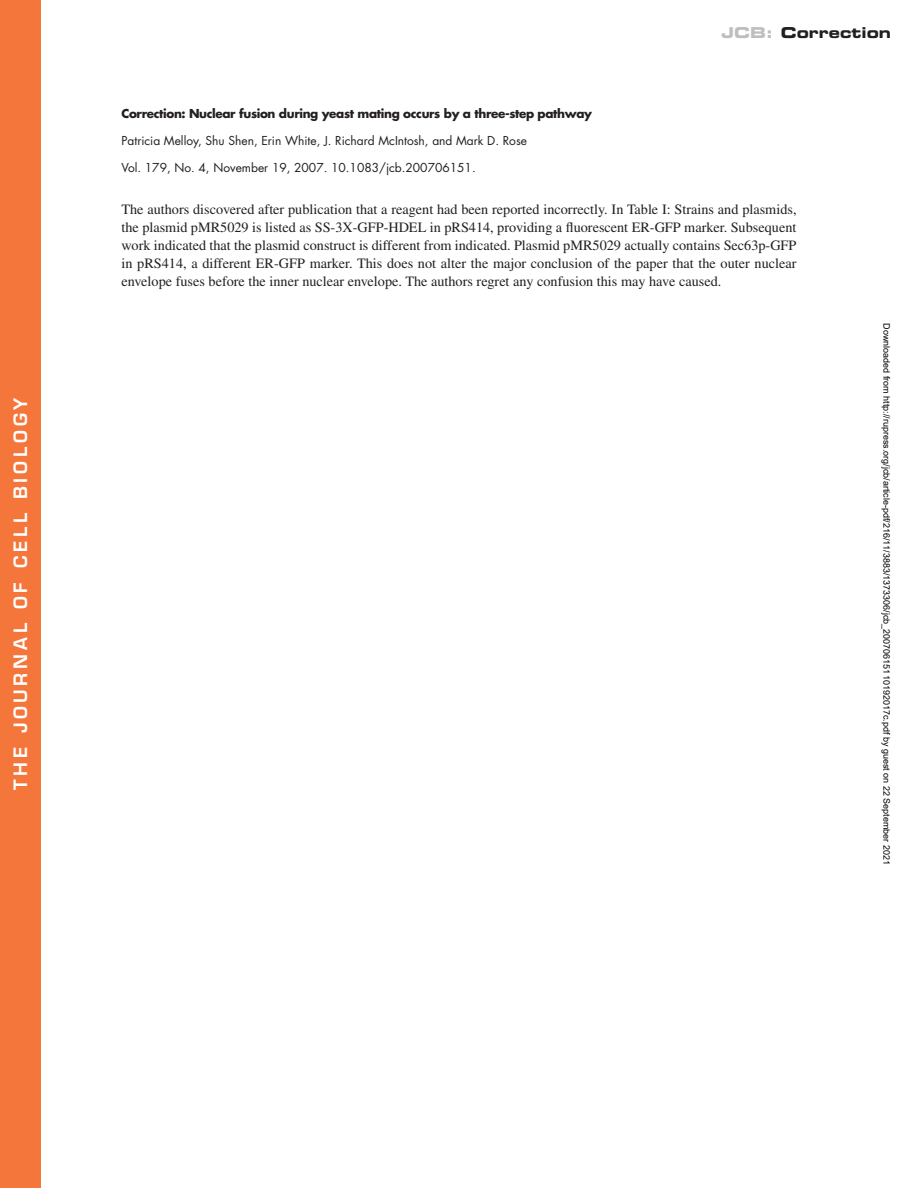
<style>
.page{position:relative;width:918px;height:1188px;background:#fff}
.page>*{position:absolute;margin:0;border:0;box-sizing:border-box;transform-origin:0 0}
.t1{font:600 18px "Eurostile LT Std";letter-spacing:.205em;color:#fff}
.t2{font:15px "Eurostile LT Std Bold Ex 2";color:#231f20}
.t3{font:14.25px/18px "Times LT Std";color:#231f20;text-align:justify}
.t4{font:12px "Futura Std";color:#231f20}
.t5{font:700 12px "Futura Std";letter-spacing:-.03em;color:#231f20}
.t6{font:9px "Arial";color:#000}
.s1{color:#bcbec0}
</style>
<div class="page">
<div style="left:0;top:0;width:40px;height:1188px;background:#f4763b"></div>
<p class="t1" style="left:9px;top:790px;width:395px;rotate:-90deg">THE JOURNAL OF CELL BIOLOGY</p>
<p class="t2" style="left:722px;top:22px;width:171px"><span class="s1">JCB:</span> Correction</p>
<p class="t5" style="left:122px;top:105px;width:472px">Correction: Nuclear fusion during yeast mating occurs by a three-step pathway</p>
<p class="t4" style="left:122px;top:133px;width:407px">Patricia Melloy, Shu Shen, Erin White, J. Richard McIntosh, and Mark D. Rose</p>
<p class="t4" style="left:122px;top:160px;width:356px">Vol. 179, No. 4, November 19, 2007. 10.1083/jcb.200706151.</p>
<p class="t3" style="left:122px;top:200px;width:677px">The authors discovered after publication that a reagent had been reported incorrectly. In Table I: Strains and plasmids, the plasmid pMR5029 is listed as SS-3X-GFP-HDEL in pRS414, providing a fluorescent ER-GFP marker. Subsequent work indicated that the plasmid construct is different from indicated. Plasmid pMR5029 actually contains Sec63p-GFP in pRS414, a different ER-GFP marker. This does not alter the major conclusion of the paper that the outer nuclear envelope fuses before the inner nuclear envelope. The authors regret any confusion this may have caused.</p>
<p class="t6" style="left:890px;top:323px;width:543px;rotate:90deg">Downloaded from http://rupress.org/jcb/article-pdf/216/11/3883/1373306/jcb_20070615110192017c.pdf by guest on 22 September 2021</p>
</div>
